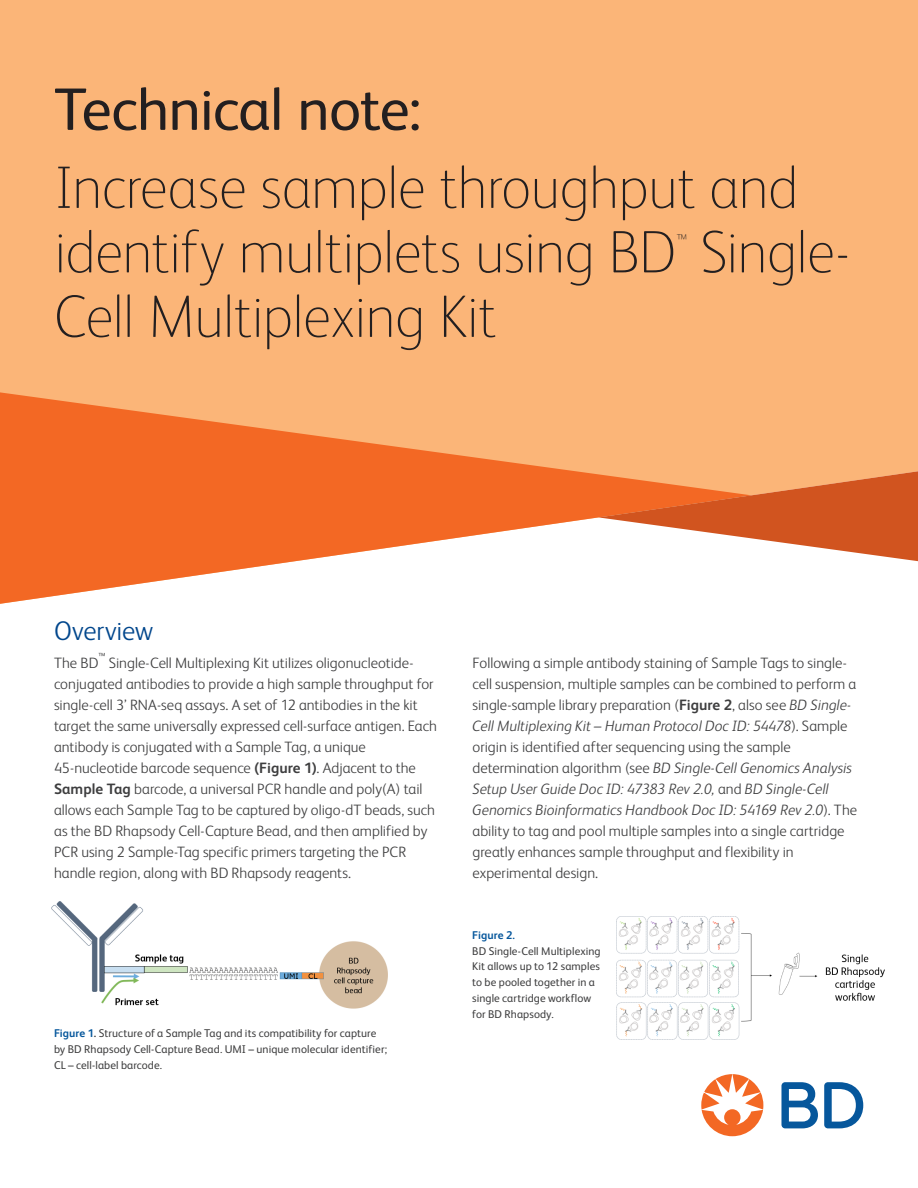
<style>
.page{position:relative;width:918px;height:1188px;background:#fff}
.page>*{position:absolute;margin:0;border:0;box-sizing:border-box;transform-origin:0 0}
.Headline_FS_Albert_T{font:100 60px/64.5px "FS Albert Pro";letter-spacing:-.015em;color:#231f20}
.Headline_FS_Albert_T-2{font:60px "FS Albert Pro";letter-spacing:-.015em;color:#231f20}
.Subhead_option_2_FS{font:300 27px "FS Albert Pro";letter-spacing:-.005em;color:#01468c}
.Headline_FS_Albert_T-3{font:100 15.75px "FS Albert Pro";color:#231f20}
.Body_copy_option_1_F{font:300 15px/21px "FS Albert Pro";color:#3e3e3f}
.Caption_FS_Albert_Re{font:11.25px/15.8px "FS Albert Pro";letter-spacing:.005em;color:#3e3e3f}
.s1{font-weight:700}
.s2{font-style:italic}
.s3{font-weight:700;color:#06579c}
</style>
<div class="page">
<svg style="left:781px;top:1082px;width:82px;height:46px"></svg>
<svg style="left:701px;top:1074px;width:62px;height:62px"></svg>
<div style="left:0;top:0;width:918px;height:562px;background:#fbb578"></div>
<svg style="left:0;top:392px;width:752px;height:212px;fill:#f36824"></svg>
<svg style="left:598px;top:471px;width:320px;height:90px"></svg>
<img style="left:52px;top:901px;width:336px;height:108px">
<img style="left:616px;top:917px;width:269px;height:123px">
<p class="Headline_FS_Albert_T-2" style="left:54px;top:67px;width:369px">Technical note:</p>
<p class="Headline_FS_Albert_T" style="left:54px;top:152px;width:798px">Increase sample throughput and identify multiplets using BD Single-</p>
<p class="Headline_FS_Albert_T-3" style="left:677px;top:230px;width:11px">™</p>
<p class="Headline_FS_Albert_T" style="left:54px;top:281px;width:444px">Cell Multiplexing Kit</p>
<p class="Subhead_option_2_FS" style="left:54px;top:613px;width:101px">Overview</p>
<p class="Body_copy_option_1_F" style="left:54px;top:652px;width:385px">The BD<sup>™</sup> Single-Cell Multiplexing Kit utilizes oligonucleotide&shy;conjugated antibodies to provide a high sample throughput for single-cell 3’ RNA-seq assays. A set of 12 antibodies in the kit target the same universally expressed cell-surface antigen. Each antibody is conjugated with a Sample Tag, a unique 45-nucleotide barcode sequence <span class="s1">(Figure 1)</span>. Adjacent to the <span class="s1">Sample Tag</span> barcode, a universal PCR handle and poly(A) tail allows each Sample Tag to be captured by oligo-dT beads, such as the BD Rhapsody Cell-Capture Bead, and then amplified by PCR using 2 Sample-Tag specific primers targeting the PCR handle region, along with BD Rhapsody reagents.</p>
<p class="Body_copy_option_1_F" style="left:472px;top:652px;width:386px">Following a simple antibody staining of Sample Tags to single&shy;cell suspension, multiple samples can be combined to perform a single-sample library preparation (<span class="s1">Figure 2</span>, also see <span class="s2">BD Single-Cell Multiplexing Kit – Human Protocol Doc ID: 54478</span>). Sample origin is identified after sequencing using the sample determination algorithm (see <span class="s2">BD Single-Cell Genomics Analysis Setup User Guide Doc ID: 47383 Rev 2.0,</span> and <span class="s2">BD Single-Cell Genomics Bioinformatics Handbook Doc ID: 54169 Rev 2.0</span>). The ability to tag and pool multiple samples into a single cartridge greatly enhances sample throughput and flexibility in experimental design.</p>
<p class="Caption_FS_Albert_Re" style="left:54px;top:1025px;width:335px"><span class="s3">Figure 1</span><span class="s1">.</span> Structure of a Sample Tag and its compatibility for capture by BD Rhapsody Cell-Capture Bead. UMI – unique molecular identifier;<br>CL – cell-label barcode.</p>
<p class="Caption_FS_Albert_Re" style="left:472px;top:926px;width:130px"><span class="s3">Figure 2.<br></span>BD Single-Cell Multiplexing<br>Kit allows up to 12 samples to be pooled together in a single cartridge workflow for BD Rhapsody.</p>
</div>
